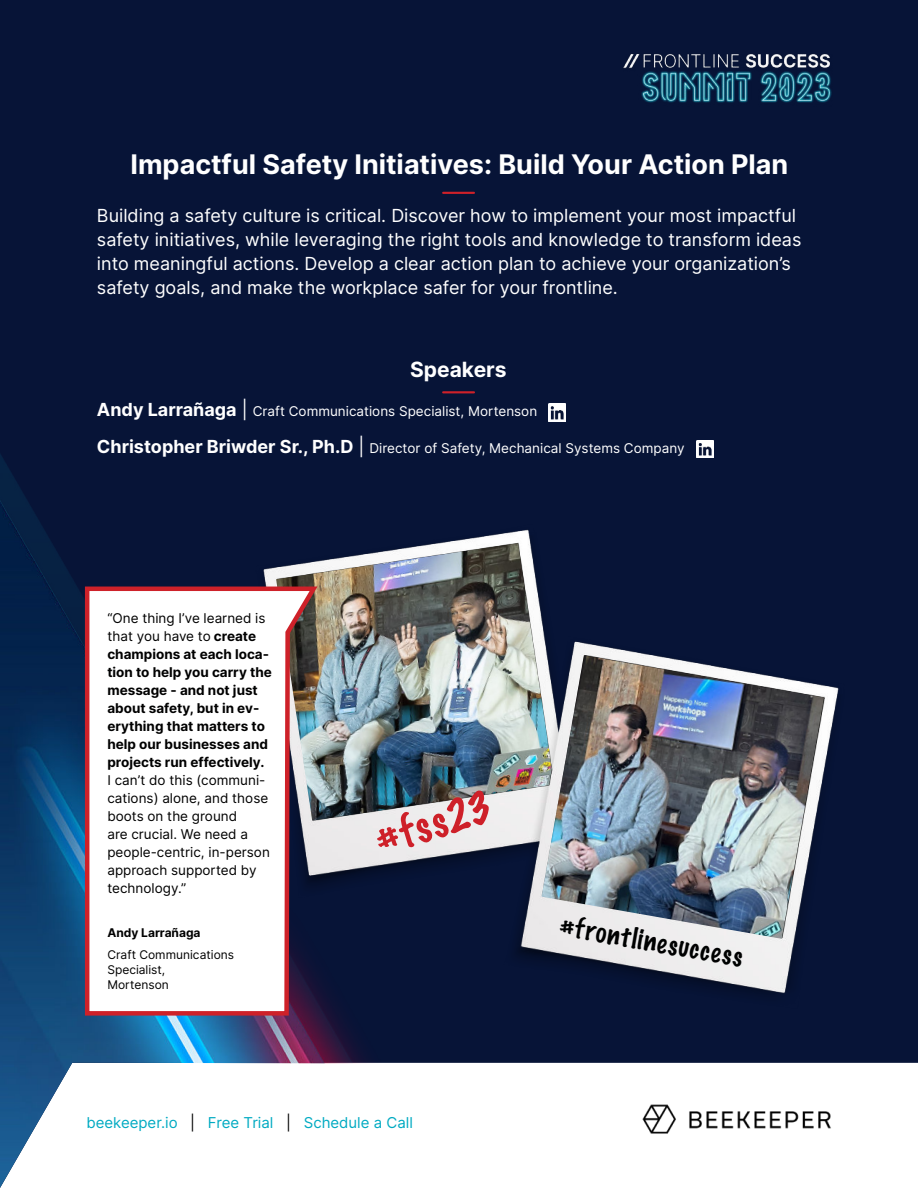
<style>
.page{position:relative;width:918px;height:1188px;background:#fff}
.page>*{position:absolute;margin:0;border:0;box-sizing:border-box;transform-origin:0 0}
.t1{font:100 40.5px "Marker Felt";color:#ce2029}
.t2{font:700 27px "Inter";color:#fff}
.t3{font:100 25.5px "Marker Felt";color:#000101}
.t4{font:700 21px "Inter";color:#fff}
.t5{font:18px/24px "Inter";color:#fff}
.t6{font:15px "Inter";color:#00aac2}
.t7{font:700 13.5px/18px "Inter";color:#000101}
.t8{font:13.5px/18px "Inter";color:#000101}
.t9{font:13.5px "Inter";color:#fff}
.t10{font:12px/15px "Inter";color:#000}
.t11{font:700 12px "Inter";color:#000}
.s1{font-weight:700;font-size:18px}
.s2{font-size:18px}
.s3{font-weight:400}
.s4{color:#000101}
</style>
<div class="page">
<div style="left:0;top:0;width:918px;height:1063px;background:#071437"></div>
<hr style="left:442px;top:192px;width:33px;height:2px;background:#ce2129">
<hr style="left:442px;top:391px;width:33px;height:2px;background:#ce2129">
<img style="left:548px;top:404px;width:18px;height:17px">
<img style="left:696px;top:440px;width:18px;height:18px">
<img style="left:0;top:451px;width:514px;height:737px">
<img style="left:182px;top:498px;width:736px;height:530px">
<img style="left:542px;top:655px;width:282px;height:284px">
<img style="left:276px;top:543px;width:276px;height:278px">
<svg style="left:83px;top:583px;width:237px;height:435px"></svg>
<img style="left:642px;top:1104px;width:189px;height:30px">
<img style="left:620px;top:48px;width:215px;height:59px">
<h2 class="t2" style="left:130px;top:149px;width:660px">Impactful Safety Initiatives: Build Your Action Plan</h2>
<p class="t5" style="left:97px;top:204px;width:706px">Building a safety culture is critical. Discover how to implement your most impactful safety initiatives, while leveraging the right tools and knowledge to transform ideas into meaningful actions. Develop a clear action plan to achieve your organization’s safety goals, and make the workplace safer for your frontline.</p>
<p class="t4" style="left:410px;top:357px;width:98px">Speakers</p>
<p class="t9" style="left:97px;top:403px;width:442px"><span class="s1">Andy Larrañaga</span> <span class="s2">|</span> Craft Communications Specialist, Mortenson</p>
<p class="t9" style="left:97px;top:440px;width:589px"><span class="s1">Christopher Briwder Sr., Ph.D</span> <span class="s2">|</span> Director of Safety, Mechanical Systems Company</p>
<p class="t7" style="left:107px;top:609px;width:166px"><span class="s3">“One thing I’ve learned is that you have to</span> create champions at each loca&shy;tion to help you carry the message - and not just about safety, but in ev&shy;erything that matters to help our businesses and projects run effectively.</p>
<p class="t8" style="left:107px;top:771px;width:164px">I can’t do this (communi&shy;cations) alone, and those boots on the ground<br>are crucial. We need a people-centric, in-person approach supported by technology.”</p>
<p class="t11" style="left:107px;top:925px;width:95px">Andy Larrañaga</p>
<p class="t10" style="left:107px;top:947px;width:128px">Craft Communications<br>Specialist,<br>Mortenson</p>
<h1 class="t1" style="left:370px;top:819px;width:121px;rotate:-17deg">#fss23</h1>
<p class="t6" style="left:86px;top:1114px;width:328px">beekeeper.io <span class="s4">|</span> Free Trial <span class="s4">|</span> Schedule a Call</p>
<h3 class="t3" style="left:563px;top:911px;width:187px;rotate:10deg">#frontlinesuccess</h3>
</div>
